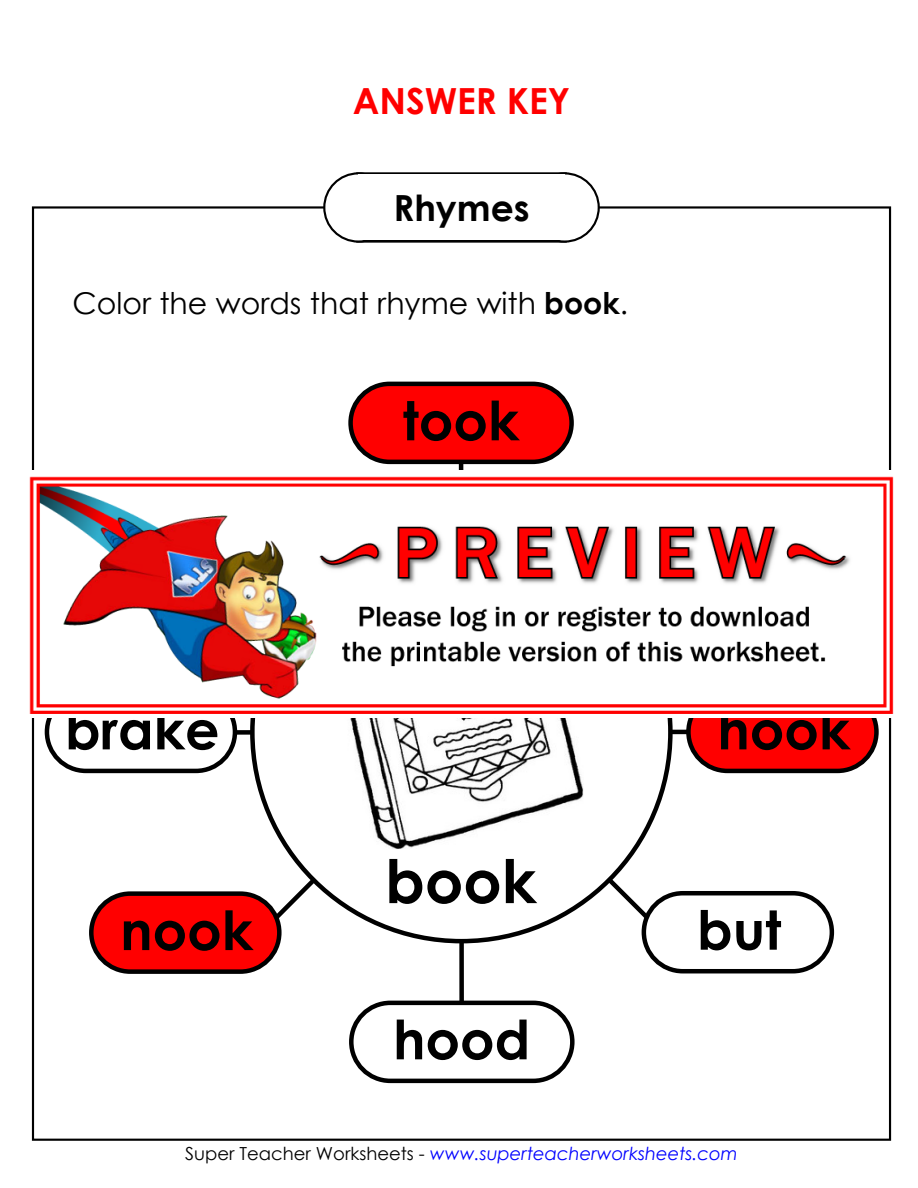
<style>
.page{position:relative;width:918px;height:1188px;background:#fff}
.page>*{position:absolute;margin:0;border:0;box-sizing:border-box;transform-origin:0 0}
.t1{font:700 60px "Century Gothic";color:#000}
.t2{font:700 54px "Century Gothic";color:#000}
.t3{font:700 36px "Century Gothic";color:#f00}
.t4{font:700 36px "Century Gothic";color:#000}
.t5{font:30px "Century Gothic";color:#000}
.t6{font:italic 18px "Century Gothic";color:#00f}
.s1{font-weight:700}
.s2{font-style:normal;color:#000}
</style>
<div class="page">
<div style="left:529px;top:172px;width:71px;height:71px;border:4px solid #000;border-radius:50%"></div>
<div style="left:356px;top:172px;width:211px;height:71px;border:4px solid #000"></div>
<div style="left:323px;top:172px;width:71px;height:71px;border:4px solid #000;border-radius:50%"></div>
<div style="left:532px;top:174px;width:66px;height:66px;background:#fff;border-radius:50%"></div>
<div style="left:358px;top:174px;width:207px;height:66px;background:#fff"></div>
<div style="left:325px;top:174px;width:66px;height:66px;background:#fff;border-radius:50%"></div>
<svg style="left:186px;top:457px;width:550px;height:550px"></svg>
<svg style="left:264px;top:800px;width:395px;height:130px"></svg>
<div style="left:252px;top:523px;width:418px;height:418px;background:#fff;border-radius:50%"></div>
<img style="left:350px;top:718px;width:234px;height:131px">
<div style="left:351px;top:384px;width:221px;height:78px;background:#f00;border-radius:39px"></div>
<div style="left:348px;top:382px;width:226px;height:82px;border:4px solid #000;border-radius:39px"></div>
<div style="left:351px;top:1003px;width:221px;height:78px;background:#fff;border-radius:39px"></div>
<div style="left:349px;top:1001px;width:226px;height:82px;border:4px solid #000;border-radius:39px"></div>
<div style="left:688px;top:693px;width:188px;height:78px;background:#f00;border-radius:39px"></div>
<div style="left:686px;top:691px;width:193px;height:82px;border:4px solid #000;border-radius:39px"></div>
<div style="left:47px;top:693px;width:188px;height:78px;background:#fff;border-radius:39px"></div>
<div style="left:45px;top:691px;width:192px;height:82px;border:4px solid #000;border-radius:39px"></div>
<div style="left:91px;top:894px;width:188px;height:78px;background:#f00;border-radius:39px"></div>
<div style="left:89px;top:891px;width:193px;height:83px;border:4px solid #000;border-radius:39px"></div>
<div style="left:644px;top:893px;width:188px;height:78px;background:#fff;border-radius:39px"></div>
<div style="left:642px;top:891px;width:192px;height:82px;border:4px solid #000;border-radius:39px"></div>
<img style="left:29px;top:470px;width:865px;height:248px">
<h3 class="t3" style="left:353px;top:73px;width:219px">ANSWER KEY</h3>
<h3 class="t4" style="left:393px;top:180px;width:138px">Rhymes</h3>
<h3 class="t5" style="left:72px;top:282px;width:557px">Color the words that rhyme with <span class="s1">book</span>.</h3>
<h2 class="t2" style="left:403px;top:380px;width:118px">took</h2>
<h2 class="t2" style="left:65px;top:689px;width:156px">brake</h2>
<h2 class="t2" style="left:717px;top:689px;width:134px">hook</h2>
<h1 class="t1" style="left:385px;top:836px;width:153px">book</h1>
<h2 class="t2" style="left:120px;top:890px;width:134px">nook</h2>
<h2 class="t2" style="left:697px;top:889px;width:86px">but</h2>
<h2 class="t2" style="left:393px;top:999px;width:139px">hood</h2>
<p class="t6" style="left:185px;top:1141px;width:554px"><span class="s2">Super Teacher Worksheets -</span> www.superteacherworksheets.com</p>
</div>
